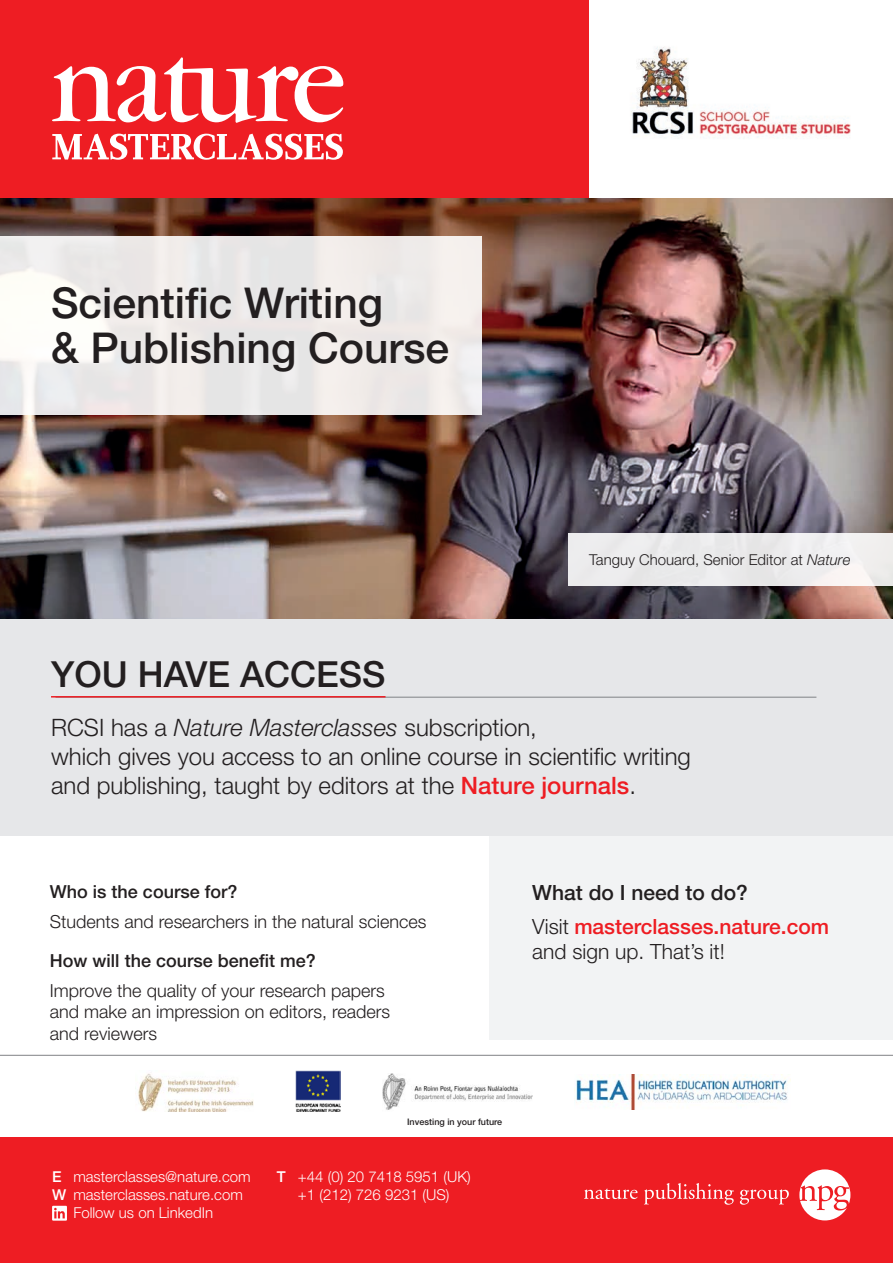
<style>
.page{position:relative;width:893px;height:1263px;background:#fff}
.page>*{position:absolute;margin:0;border:0;box-sizing:border-box;transform-origin:0 0}
.t1{font:500 42.6px/45.5px "Helvetica Neue LT Std";color:#231f20}
.t2{font:500 36px "Helvetica Neue LT Std";color:#231f20}
.t3{font:300 24px/28.8px "Helvetica Neue LT Std";color:#231f20}
.Paragraph_Style_3{font:300 21px/25.2px "Helvetica Neue LT Std";color:#231f20}
.Paragraph_Style_3-2{font:500 21px "Helvetica Neue LT Std";color:#231f20}
.Paragraph_Style_3-3{font:300 18px/21.6px "Helvetica Neue LT Std";color:#231f20}
.Paragraph_Style_3-4{font:500 18px "Helvetica Neue LT Std";color:#231f20}
.t4{font:300 15px/18px "Helvetica Neue LT Std";color:#fff;text-align:center}
.t5{font:300 15px "Helvetica Neue LT Std";color:#231f20}
.t6{font:500 9px "Helvetica Neue LT Std";color:#231f20}
.s1{font-style:italic}
.s2{font-weight:500;color:#ee1d23}
.s3{font-weight:500}
</style>
<div class="page">
<div style="left:490px;top:836px;width:403px;height:204px;background:#f2f3f4"></div>
<div style="left:0;top:1137px;width:893px;height:126px;background:#ee1d23"></div>
<div style="left:0;top:618px;width:893px;height:218px;background:#e6e7e9"></div>
<img style="left:0;top:198px;width:893px;height:420px">
<div style="left:0;top:0;width:893px;height:198px;background:#ee1d23"></div>
<svg style="left:52px;top:134px;width:291px;height:26px"></svg>
<svg style="left:52px;top:57px;width:291px;height:66px"></svg>
<svg style="left:799px;top:1169px;width:51px;height:51px"></svg>
<svg style="left:584px;top:1188px;width:53px;height:11px"></svg>
<svg style="left:644px;top:1183px;width:90px;height:22px"></svg>
<svg style="left:740px;top:1189px;width:49px;height:16px"></svg>
<hr style="left:56px;top:697px;width:760px;height:1px;background:#808285">
<hr style="left:51px;top:696px;width:334px;height:1px;background:#ee1d23">
<svg style="left:52px;top:1206px;width:15px;height:15px"></svg>
<svg style="left:0;top:236px;width:482px;height:179px;background:#eeebea"></svg>
<div style="left:568px;top:533px;width:325px;height:52px;background:#ececed"></div>
<div style="left:589px;top:0;width:304px;height:198px;background:#fff"></div>
<img style="left:631px;top:47px;width:220px;height:92px">
<img style="left:296px;top:1070px;width:44px;height:42px">
<img style="left:576px;top:1074px;width:214px;height:36px">
<img style="left:138px;top:1073px;width:115px;height:39px">
<img style="left:383px;top:1073px;width:149px;height:37px">
<hr style="left:0;top:1055px;width:893px;height:1px;background:#808285">
<p class="t1" style="left:51px;top:279px;width:400px">Scientific Writing<br>&amp; Publishing Course</p>
<p class="t2" style="left:51px;top:652px;width:336px">YOU HAVE ACCESS</p>
<p class="t5" style="left:589px;top:550px;width:263px">Tanguy Chouard, Senior Editor at <span class="s1">Nature</span></p>
<p class="t3" style="left:51px;top:712px;width:641px">RCSI has a <span class="s1">Nature Masterclasses</span> subscription,<br>which gives you access to an online course in scientific writing and publishing, taught by editors at the <span class="s2">Nature journals</span>.</p>
<p class="Paragraph_Style_3-4" style="left:50px;top:881px;width:189px">Who is the course for?</p>
<p class="Paragraph_Style_3-3" style="left:50px;top:910px;width:378px">Students and researchers in the natural sciences</p>
<p class="Paragraph_Style_3-4" style="left:50px;top:950px;width:267px">How will the course benefit me?</p>
<p class="Paragraph_Style_3-3" style="left:50px;top:979px;width:342px">Improve the quality of your research papers and make an impression on editors, readers and reviewers</p>
<p class="Paragraph_Style_3-2" style="left:532px;top:880px;width:217px">What do I need to do?</p>
<p class="Paragraph_Style_3" style="left:532px;top:913px;width:298px">Visit <span class="s2">masterclasses.nature.com </span>and sign up. That’s it!</p>
<p class="t4" style="left:52px;top:1168px;width:200px"><span class="s3">E</span> masterclasses@nature.com</p>
<p class="t4" style="left:52px;top:1186px;width:192px"><span class="s3">W</span> masterclasses.nature.com</p>
<p class="t4" style="left:73px;top:1204px;width:141px">Follow us on LinkedIn</p>
<p class="t6" style="left:407px;top:1116px;width:97px">Investing in your future</p>
<p class="t4" style="left:277px;top:1168px;width:195px"><span class="s3">T</span> +44 (0) 20 7418 5951 (UK) +1 (212) 726 9231 (US)</p>
</div>
